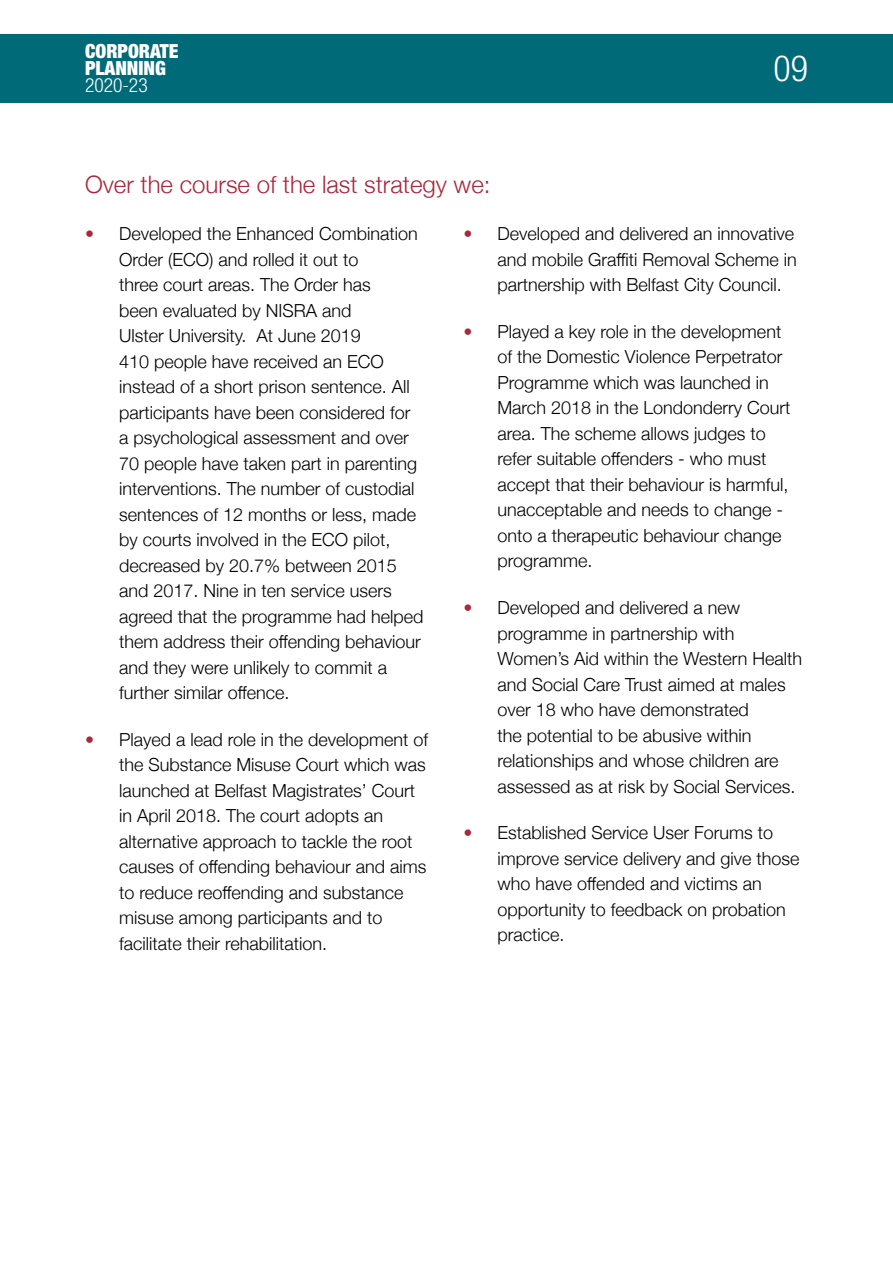
<style>
.page{position:relative;width:893px;height:1263px;background:#fff}
.page>*{position:absolute;margin:0;border:0;box-sizing:border-box;transform-origin:0 0}
.t1{font:300 condensed 36px "Helvetica Neue LT Std";color:#fff}
.t2{font:300 24px "Helvetica Neue";color:#ab273b}
.t3{font:900 condensed 19.5px/17.2px "Helvetica Neue LT Std";color:#fff}
.Body{font:300 18px/25.5px "Helvetica Neue";color:#000}
.s1{font-weight:300}
.s2{color:#ab273b}
</style>
<div class="page">
<div style="left:0;top:34px;width:893px;height:68px;background:#006a79"></div>
<p class="t3" style="left:85px;top:42px;width:95px">CORPORATE<br>PLANNING<br><span class="s1">2020-23</span></p>
<p class="t1" style="left:773px;top:48px;width:36px">09</p>
<p class="t2" style="left:85px;top:165px;width:407px">Over the course of the last strategy we:</p>
<p class="Body" style="left:119px;top:220px;width:306px;text-indent:-34px"><span class="s2">•</span> Developed the Enhanced Combination Order (ECO) and rolled it out to<br>three court areas. The Order has<br>been evaluated by NISRA and<br>Ulster University. At June 2019<br>410 people have received an ECO instead of a short prison sentence. All participants have been considered for a psychological assessment and over 70 people have taken part in parenting interventions. The number of custodial sentences of 12 months or less, made by courts involved in the ECO pilot, decreased by 20.7% between 2015 and 2017. Nine in ten service users agreed that the programme had helped them address their offending behaviour and they were unlikely to commit a further similar offence.</p>
<p class="Body" style="left:119px;top:725px;width:311px;text-indent:-34px"><span class="s2">•</span> Played a lead role in the development of the Substance Misuse Court which was launched at Belfast Magistrates’ Court in April 2018. The court adopts an alternative approach to tackle the root causes of offending behaviour and aims to reduce reoffending and substance misuse among participants and to facilitate their rehabilitation.</p>
<p class="Body" style="left:497px;top:220px;width:301px;text-indent:-34px"><span class="s2">•</span> Developed and delivered an innovative and mobile Graffiti Removal Scheme in partnership with Belfast City Council.</p>
<p class="Body" style="left:497px;top:317px;width:294px;text-indent:-34px"><span class="s2">•</span> Played a key role in the development of the Domestic Violence Perpetrator Programme which was launched in March 2018 in the Londonderry Court area. The scheme allows judges to refer suitable offenders - who must accept that their behaviour is harmful, unacceptable and needs to change - onto a therapeutic behaviour change programme.</p>
<p class="Body" style="left:497px;top:594px;width:306px;text-indent:-34px"><span class="s2">•</span> Developed and delivered a new programme in partnership with Women’s Aid within the Western Health and Social Care Trust aimed at males over 18 who have demonstrated<br>the potential to be abusive within relationships and whose children are assessed as at risk by Social Services.</p>
<p class="Body" style="left:497px;top:819px;width:304px;text-indent:-34px"><span class="s2">•</span> Established Service User Forums to improve service delivery and give those who have offended and victims an opportunity to feedback on probation practice.</p>
</div>
